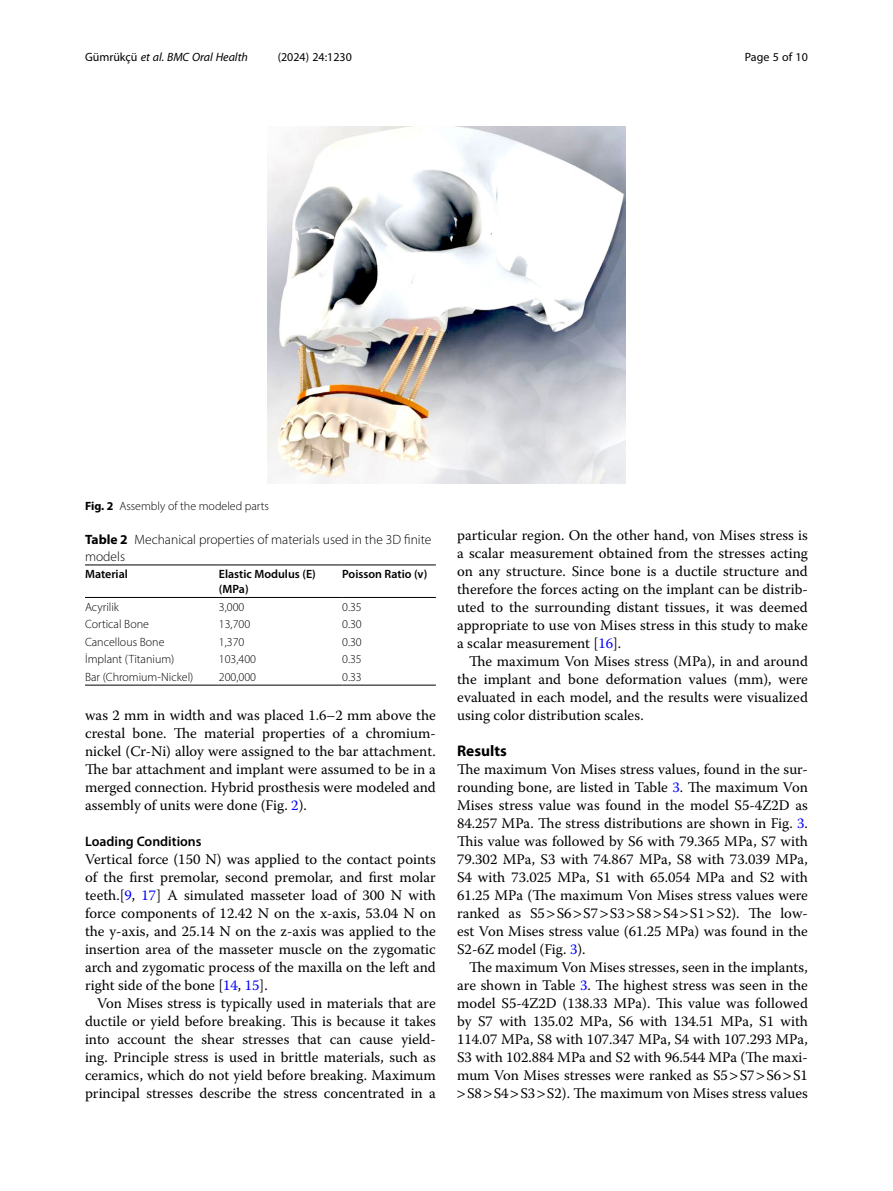
<style>
.page{position:relative;width:893px;height:1191px;background:#fff}
.page>*{position:absolute;margin:0;border:0;box-sizing:border-box;transform-origin:0 0}
.Head_1{font:700 15.45px "Myriad Pro";color:#000}
.Body_Text_Indent{font:14.7px/18px "Warnock Pro";color:#000;text-align:justify}
.Body_Text{font:14.7px/18px "Warnock Pro";color:#000;text-align:justify}
.Head_2{font:600 13.8px "Myriad Pro";color:#000}
.Table_Caption{font:300 13.5px/16.5px "Myriad Pro";color:#000}
.Table_Body{font:300 12px "Myriad Pro";color:#000}
.Table_Head{font:600 12px "Myriad Pro";color:#000}
.Figure_Caption{font:300 12px "Myriad Pro";color:#000}
.t1{font:italic 12px "Myriad Pro";color:#000}
.t2{font:12px "Myriad Pro";color:#000}
.s1{font-style:normal}
.s2{font-weight:700}
.s3{color:#00f}
</style>
<div class="page">
<hr style="left:85px;top:597px;width:134px;height:1px;background:#000">
<hr style="left:219px;top:564px;width:123px;height:1px;background:#000">
<hr style="left:219px;top:597px;width:123px;height:1px;background:#000">
<hr style="left:342px;top:564px;width:94px;height:1px;background:#000">
<hr style="left:342px;top:597px;width:94px;height:1px;background:#000">
<hr style="left:85px;top:685px;width:134px;height:1px;background:#000">
<hr style="left:219px;top:685px;width:123px;height:1px;background:#000">
<hr style="left:342px;top:685px;width:94px;height:1px;background:#000">
<hr style="left:85px;top:564px;width:134px;height:1px;background:#000">
<img style="left:268px;top:126px;width:357px;height:357px">
<p class="t1" style="left:85px;top:50px;width:164px"><span class="s1">Gümrükçü</span> et al. BMC Oral Health</p>
<p class="t2" style="left:278px;top:50px;width:76px">(2024) 24:1230</p>
<p class="t2" style="left:745px;top:50px;width:65px">Page 5 of 10</p>
<p class="Figure_Caption" style="left:85px;top:499px;width:185px"><span class="s2">Fig. 2</span> Assembly of the modeled parts</p>
<p class="Table_Caption" style="left:85px;top:531px;width:348px"><span class="s2">Table 2</span> Mechanical properties of materials used in the 3D finite models</p>
<p class="Table_Head" style="left:85px;top:566px;width:44px">Material</p>
<p class="Table_Head" style="left:219px;top:566px;width:98px">Elastic Modulus (E)</p>
<p class="Table_Head" style="left:219px;top:581px;width:31px">(MPa)</p>
<p class="Table_Head" style="left:342px;top:566px;width:87px">Poisson Ratio (v)</p>
<p class="Table_Body" style="left:85px;top:599px;width:36px">Acyrilik</p>
<p class="Table_Body" style="left:219px;top:599px;width:27px">3,000</p>
<p class="Table_Body" style="left:342px;top:599px;width:21px">0.35</p>
<p class="Table_Body" style="left:85px;top:617px;width:65px">Cortical Bone</p>
<p class="Table_Body" style="left:219px;top:617px;width:33px">13,700</p>
<p class="Table_Body" style="left:342px;top:617px;width:21px">0.30</p>
<p class="Table_Body" style="left:85px;top:634px;width:81px">Cancellous Bone</p>
<p class="Table_Body" style="left:219px;top:634px;width:27px">1,370</p>
<p class="Table_Body" style="left:342px;top:634px;width:21px">0.30</p>
<p class="Table_Body" style="left:85px;top:652px;width:91px">İmplant (Titanium)</p>
<p class="Table_Body" style="left:219px;top:652px;width:39px">103,400</p>
<p class="Table_Body" style="left:342px;top:652px;width:21px">0.35</p>
<p class="Table_Body" style="left:85px;top:669px;width:110px">Bar (Chromium-Nickel)</p>
<p class="Table_Body" style="left:219px;top:669px;width:39px">200,000</p>
<p class="Table_Body" style="left:342px;top:669px;width:21px">0.33</p>
<p class="Body_Text" style="left:85px;top:706px;width:352px">was 2 mm in width and was placed 1.6–2 mm above the crestal bone. The material properties of a chromium&shy;nickel (Cr-Ni) alloy were assigned to the bar attachment.<br>The bar attachment and implant were assumed to be in a merged connection. Hybrid prosthesis were modeled and assembly of units were done (Fig. <span class="s3">2</span>).</p>
<p class="Head_2" style="left:85px;top:833px;width:118px">Loading Conditions</p>
<p class="Body_Text" style="left:85px;top:850px;width:352px">Vertical force (150 N) was applied to the contact points of the first premolar, second premolar, and first molar teeth.[<span class="s3">9</span>, <span class="s3">17</span>] A simulated masseter load of 300 N with force components of 12.42 N on the x-axis, 53.04 N on the y-axis, and 25.14 N on the z-axis was applied to the insertion area of the masseter muscle on the zygomatic arch and zygomatic process of the maxilla on the left and right side of the bone [<span class="s3">14</span>, <span class="s3">15</span>].</p>
<p class="Body_Text_Indent" style="left:85px;top:994px;width:352px;text-indent:12px">Von Mises stress is typically used in materials that are ductile or yield before breaking. This is because it takes into account the shear stresses that can cause yield&shy;ing. Principle stress is used in brittle materials, such as ceramics, which do not yield before breaking. Maximum principal stresses describe the stress concentrated in a</p>
<p class="Body_Text_Indent" style="left:457px;top:526px;width:352px">particular region. On the other hand, von Mises stress is a scalar measurement obtained from the stresses acting on any structure. Since bone is a ductile structure and therefore the forces acting on the implant can be distrib&shy;uted to the surrounding distant tissues, it was deemed appropriate to use von Mises stress in this study to make a scalar measurement [<span class="s3">16</span>].</p>
<p class="Body_Text_Indent" style="left:457px;top:652px;width:352px;text-indent:12px">The maximum Von Mises stress (MPa), in and around the implant and bone deformation values (mm), were evaluated in each model, and the results were visualized using color distribution scales.</p>
<p class="Head_1" style="left:457px;top:741px;width:51px">Results</p>
<p class="Body_Text" style="left:457px;top:760px;width:352px">The maximum Von Mises stress values, found in the sur&shy;rounding bone, are listed in Table <span class="s3">3</span>. The maximum Von Mises stress value was found in the model S5-4Z2D as 84.257 MPa. The stress distributions are shown in Fig. <span class="s3">3</span>.<br>This value was followed by S6 with 79.365 MPa, S7 with 79.302 MPa, S3 with 74.867 MPa, S8 with 73.039 MPa, S4 with 73.025 MPa, S1 with 65.054 MPa and S2 with 61.25 MPa (The maximum Von Mises stress values were ranked as S5 S6 S7 S3 S8 S4 S1 S2). The low&shy;est Von Mises stress value (61.25 MPa) was found in the S2-6Z model (Fig. <span class="s3">3</span>).</p>
<p class="Body_Text_Indent" style="left:457px;top:958px;width:352px;text-align:right">The maximum Von Mises stresses, seen in the implants, are shown in Table <span class="s3">3</span>. The highest stress was seen in the model S5-4Z2D (138.33 MPa). This value was followed by S7 with 135.02 MPa, S6 with 134.51 MPa, S1 with 114.07 MPa, S8 with 107.347 MPa, S4 with 107.293 MPa, S3 with 102.884 MPa and S2 with 96.544 MPa (The maxi&shy;mum Von Mises stresses were ranked as S5 S7 S6 S1<br>S8 S4 S3 S2). The maximum von Mises stress values</p>
</div>
